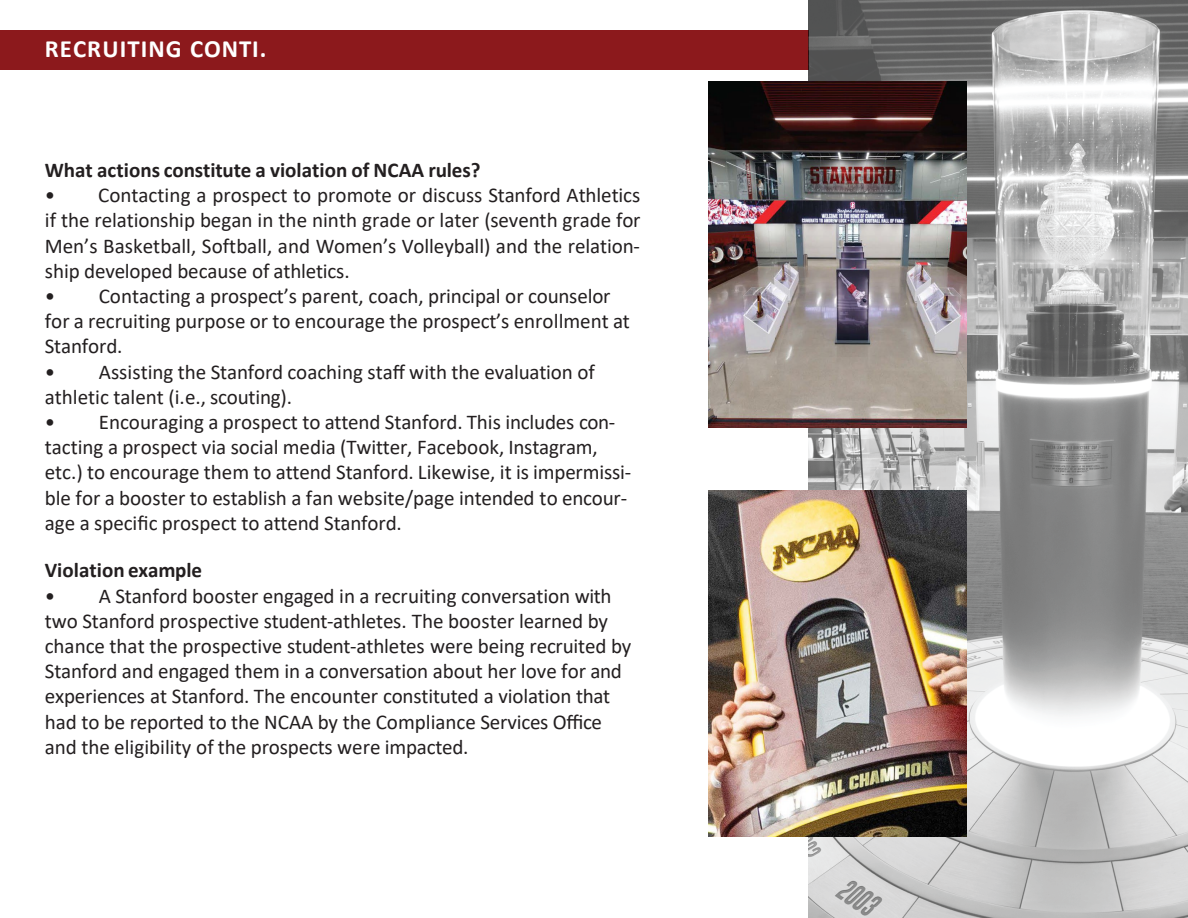
<style>
.page{position:relative;width:1188px;height:918px;background:#fff}
.page>*{position:absolute;margin:0;border:0;box-sizing:border-box;transform-origin:0 0}
.t1{font:700 24.9px "Calibri";letter-spacing:.045em;color:#fff}
.t2{font:21px/25.2px "Calibri";letter-spacing:-.005em;color:#231f20}
.t3{font:700 21px "Calibri";color:#231f20}
</style>
<div class="page">
<div style="left:0;top:31px;width:809px;height:39px;background:#8c191c"></div>
<img style="left:809px;top:1px;width:379px;height:917px">
<img style="left:708px;top:490px;width:259px;height:346px">
<img style="left:708px;top:82px;width:259px;height:346px">
<p class="t1" style="left:45px;top:31px;width:223px">RECRUITING CONTI.</p>
<p class="t3" style="left:45px;top:155px;width:437px">What actions constitute a violation of NCAA rules?</p>
<p class="t2" style="left:45px;top:182px;width:597px;text-align:justify">• Contacting a prospect to promote or discuss Stanford Athletics if the relationship began in the ninth grade or later (seventh grade for Men’s Basketball, Softball, and Women’s Volleyball) and the relation&shy;ship developed because of athletics.</p>
<p class="t2" style="left:45px;top:283px;width:587px">• Contacting a prospect’s parent, coach, principal or counselor for a recruiting purpose or to encourage the prospect’s enrollment at<br>Stanford.</p>
<p class="t2" style="left:45px;top:358px;width:552px">• Assisting the Stanford coaching staff with the evaluation of athletic talent (i.e., scouting).</p>
<p class="t2" style="left:45px;top:409px;width:588px">• Encouraging a prospect to attend Stanford. This includes con&shy;tacting a prospect via social media (Twitter, Facebook, Instagram, etc.) to encourage them to attend Stanford. Likewise, it is impermissi&shy;ble for a booster to establish a fan website/page intended to encour&shy;age a specific prospect to attend Stanford.</p>
<p class="t3" style="left:45px;top:556px;width:159px">Violation example</p>
<p class="t2" style="left:45px;top:583px;width:588px">• A Stanford booster engaged in a recruiting conversation with two Stanford prospective student-athletes. The booster learned by chance that the prospective student-athletes were being recruited by Stanford and engaged them in a conversation about her love for and experiences at Stanford. The encounter constituted a violation that had to be reported to the NCAA by the Compliance Services Office and the eligibility of the prospects were impacted.</p>
</div>
